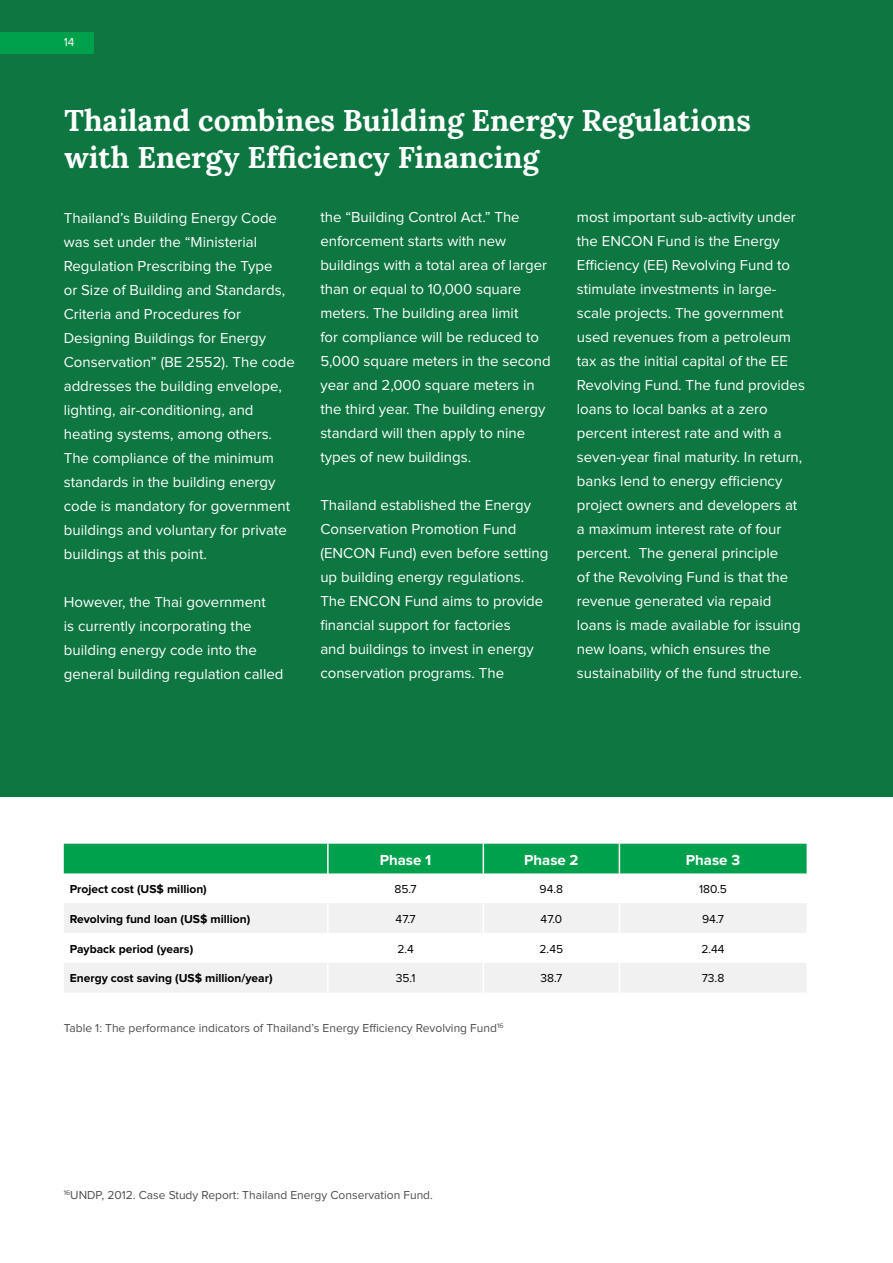
<style>
.page{position:relative;width:893px;height:1263px;background:#fff}
.page>*{position:absolute;margin:0;border:0;box-sizing:border-box;transform-origin:0 0}
.t1{font:700 30px/37.5px "Lora";color:#fff}
.t2{font:15px/24px "Proxima Nova";color:#fff}
.t3{font:700 15px "Proxima Nova";color:#fff}
.t4{font:12px "Proxima Nova";color:#4d4d4f}
.t5{font:700 12px "Proxima Nova";color:#000}
.t6{font:12px "Proxima Nova";color:#000}
.t7{font:12px "Proxima Nova";color:#fff}
</style>
<div class="page">
<div style="left:0;top:0;width:893px;height:796px;background:#0d7641"></div>
<svg style="left:64px;top:903px;width:742px;height:89px;fill:#f1f1f2"></svg>
<div style="left:64px;top:844px;width:743px;height:29px;background:#00a14d"></div>
<hr style="left:327px;top:903px;width:2px;height:30px;background:#fff">
<hr style="left:483px;top:903px;width:1px;height:30px;background:#fff">
<hr style="left:619px;top:903px;width:1px;height:30px;background:#fff">
<hr style="left:327px;top:933px;width:2px;height:30px;background:#fff">
<hr style="left:483px;top:933px;width:1px;height:30px;background:#fff">
<hr style="left:619px;top:933px;width:1px;height:30px;background:#fff">
<hr style="left:327px;top:963px;width:2px;height:29px;background:#fff">
<svg style="left:483px;top:963px;width:1px;height:29px"></svg>
<svg style="left:619px;top:963px;width:1px;height:29px"></svg>
<div style="left:0;top:32px;width:94px;height:21px;background:#00a14d"></div>
<p class="t7" style="left:64px;top:36px;width:12px">14</p>
<h1 class="t1" style="left:65px;top:99px;width:688px">Thailand combines Building Energy Regulations with Energy Efficiency Financing</h1>
<p class="t2" style="left:320px;top:206px;width:232px">the “Building Control Act.” The enforcement starts with new buildings with a total area of larger than or equal to 10,000 square meters. The building area limit<br>for compliance will be reduced to<br>5,000 square meters in the second year and 2,000 square meters in the third year. The building energy standard will then apply to nine types of new buildings.</p>
<p class="t2" style="left:320px;top:494px;width:230px">Thailand established the Energy<br>Conservation Promotion Fund (ENCON Fund) even before setting up building energy regulations.<br>The ENCON Fund aims to provide financial support for factories<br>and buildings to invest in energy conservation programs. The</p>
<p class="t2" style="left:577px;top:206px;width:230px">most important sub-activity under the ENCON Fund is the Energy<br>Efficiency (EE) Revolving Fund to stimulate investments in large&shy;scale projects. The government used revenues from a petroleum tax as the initial capital of the EE<br>Revolving Fund. The fund provides loans to local banks at a zero percent interest rate and with a seven-year final maturity. In return, banks lend to energy efficiency project owners and developers at a maximum interest rate of four percent. The general principle<br>of the Revolving Fund is that the revenue generated via repaid loans is made available for issuing new loans, which ensures the sustainability of the fund structure.</p>
<p class="t2" style="left:64px;top:207px;width:233px">Thailand’s Building Energy Code was set under the “Ministerial<br>Regulation Prescribing the Type<br>or Size of Building and Standards,<br>Criteria and Procedures for<br>Designing Buildings for Energy<br>Conservation” (BE 2552). The code addresses the building envelope, lighting, air-conditioning, and heating systems, among others.<br>The compliance of the minimum standards in the building energy code is mandatory for government buildings and voluntary for private buildings at this point.</p>
<p class="t2" style="left:64px;top:591px;width:221px">However, the Thai government<br>is currently incorporating the building energy code into the general building regulation called</p>
<p class="t3" style="left:380px;top:853px;width:53px">Phase 1</p>
<p class="t3" style="left:524px;top:853px;width:56px">Phase 2</p>
<p class="t3" style="left:686px;top:853px;width:56px">Phase 3</p>
<p class="t5" style="left:70px;top:883px;width:139px">Project cost (US$ million)</p>
<p class="t6" style="left:394px;top:883px;width:24px">85.7</p>
<p class="t6" style="left:540px;top:883px;width:25px">94.8</p>
<p class="t6" style="left:699px;top:883px;width:29px">180.5</p>
<p class="t5" style="left:70px;top:913px;width:182px">Revolving fund loan (US$ million)</p>
<p class="t6" style="left:396px;top:913px;width:21px">47.7</p>
<p class="t6" style="left:541px;top:913px;width:23px">47.0</p>
<p class="t6" style="left:702px;top:913px;width:23px">94.7</p>
<p class="t5" style="left:70px;top:943px;width:125px">Payback period (years)</p>
<p class="t6" style="left:397px;top:943px;width:18px">2.4</p>
<p class="t6" style="left:540px;top:943px;width:25px">2.45</p>
<p class="t6" style="left:701px;top:943px;width:25px">2.44</p>
<p class="t5" style="left:70px;top:973px;width:204px">Energy cost saving (US$ million/year)</p>
<p class="t6" style="left:396px;top:973px;width:21px">35.1</p>
<p class="t6" style="left:540px;top:973px;width:23px">38.7</p>
<p class="t6" style="left:702px;top:973px;width:24px">73.8</p>
<p class="t4" style="left:64px;top:1022px;width:441px">Table 1: The performance indicators of Thailand’s Energy Efficiency Revolving Fund<sup>16</sup></p>
<p class="t4" style="left:64px;top:1190px;width:371px"><sup>16</sup>UNDP, 2012. Case Study Report: Thailand Energy Conservation Fund.</p>
</div>
